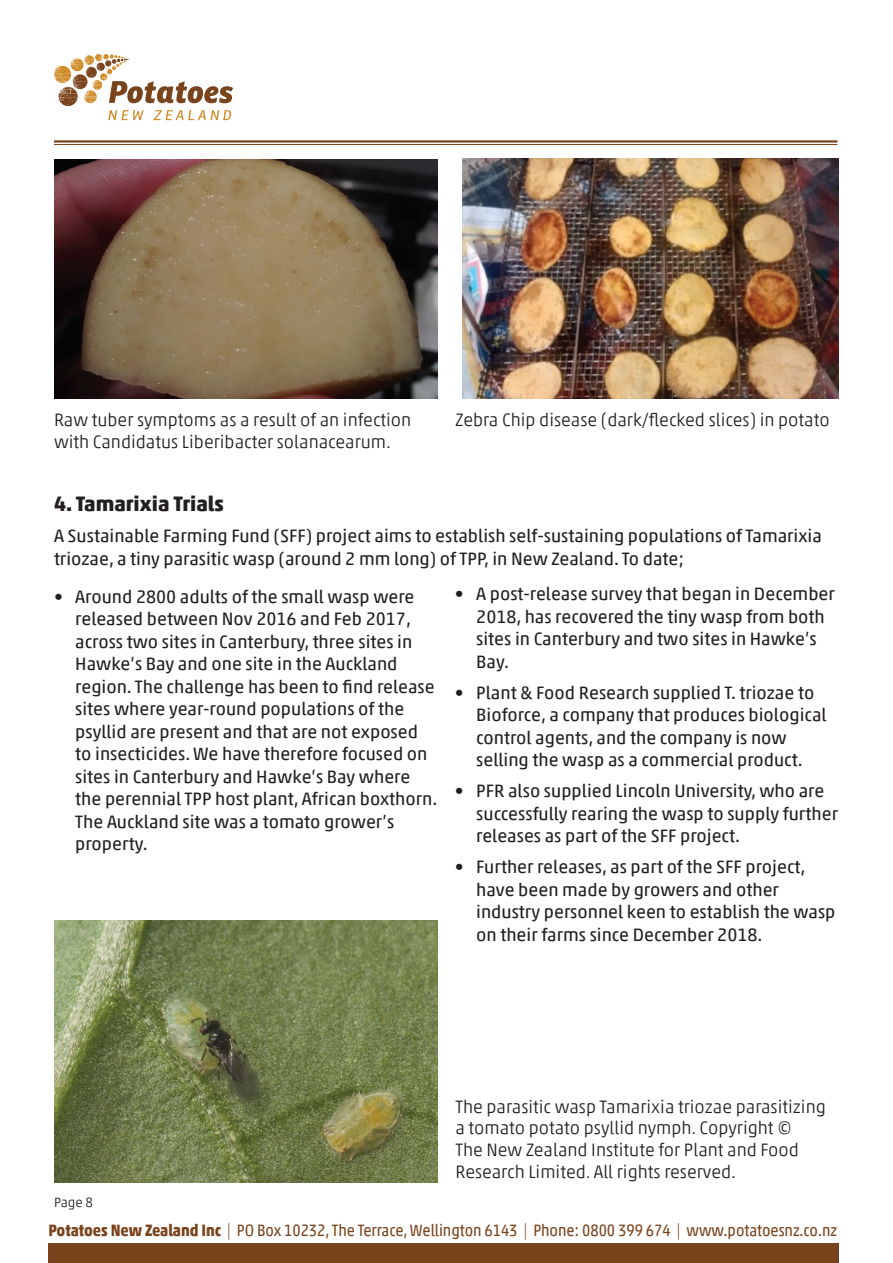
<style>
.page{position:relative;width:893px;height:1263px;background:#fff}
.page>*{position:absolute;margin:0;border:0;box-sizing:border-box;transform-origin:0 0}
.t1{font:700 21px "Akko Pro";color:#231f20}
.t2{font:18px/22.5px "Akko Pro";color:#231f20}
.t3{font:300 18px/21.6px "Akko Pro";color:#231f20}
.t4{font:16.5px "Akko Pro";letter-spacing:-.005em;color:#79431b;scale:.9 1}
.t5{font:300 13.5px "Akko Pro";color:#231f20}
.s1{font-weight:700}
.s2{font-weight:300}
</style>
<div class="page">
<svg style="left:54px;top:54px;width:179px;height:66px"></svg>
<hr style="left:54px;top:140px;width:783px;height:3px;background:#79431b">
<hr style="left:54px;top:144px;width:783px;height:1px;background:#79431b">
<div style="left:48px;top:1243px;width:791px;height:20px;background:#79431b"></div>
<img style="left:54px;top:159px;width:383px;height:239px">
<img style="left:462px;top:159px;width:376px;height:239px">
<img style="left:54px;top:920px;width:384px;height:262px">
<p class="t3" style="left:54px;top:409px;width:359px">Raw tuber symptoms as a result of an infection with Candidatus Liberibacter solanacearum.</p>
<p class="t3" style="left:455px;top:409px;width:376px">Zebra Chip disease (dark/flecked slices) in potato</p>
<p class="t1" style="left:54px;top:491px;width:171px">4. Tamarixia Trials</p>
<p class="t2" style="left:54px;top:524px;width:769px">A Sustainable Farming Fund (SFF) project aims to establish self-sustaining populations of Tamarixia triozae, a tiny parasitic wasp (around 2 mm long) of TPP, in New Zealand. To date;</p>
<p class="t2" style="left:75px;top:585px;width:364px;text-indent:-21px">• Around 2800 adults of the small wasp were released between Nov 2016 and Feb 2017, across two sites in Canterbury, three sites in Hawke’s Bay and one site in the Auckland region. The challenge has been to find release sites where year-round populations of the psyllid are present and that are not exposed to insecticides. We have therefore focused on sites in Canterbury and Hawke’s Bay where the perennial TPP host plant, African boxthorn.<br>The Auckland site was a tomato grower’s property.</p>
<p class="t2" style="left:476px;top:583px;width:360px;text-indent:-21px">• A post-release survey that began in December 2018, has recovered the tiny wasp from both sites in Canterbury and two sites in Hawke’s Bay.</p>
<p class="t2" style="left:476px;top:681px;width:352px;text-indent:-21px">• Plant &amp; Food Research supplied T. triozae to Bioforce, a company that produces biological control agents, and the company is now selling the wasp as a commercial product.</p>
<p class="t2" style="left:476px;top:780px;width:363px;text-indent:-21px">• PFR also supplied Lincoln University, who are successfully rearing the wasp to supply further releases as part of the SFF project.</p>
<p class="t2" style="left:476px;top:856px;width:361px;text-indent:-21px">• Further releases, as part of the SFF project, have been made by growers and other industry personnel keen to establish the wasp on their farms since December 2018.</p>
<p class="t3" style="left:455px;top:1095px;width:372px">The parasitic wasp Tamarixia triozae parasitizing a tomato potato psyllid nymph. Copyright ©<br>The New Zealand Institute for Plant and Food Research Limited. All rights reserved.</p>
<p class="t5" style="left:54px;top:1194px;width:40px">Page 8</p>
<p class="t4" style="left:48px;top:1220px;width:878px"><span class="s1">Potatoes New Zealand Inc</span> <span class="s2">|</span> PO Box 10232, The Terrace, Wellington 6143 <span class="s2">|</span> Phone: 0800 399 674 <span class="s2">|</span> www.potatoesnz.co.nz</p>
</div>
